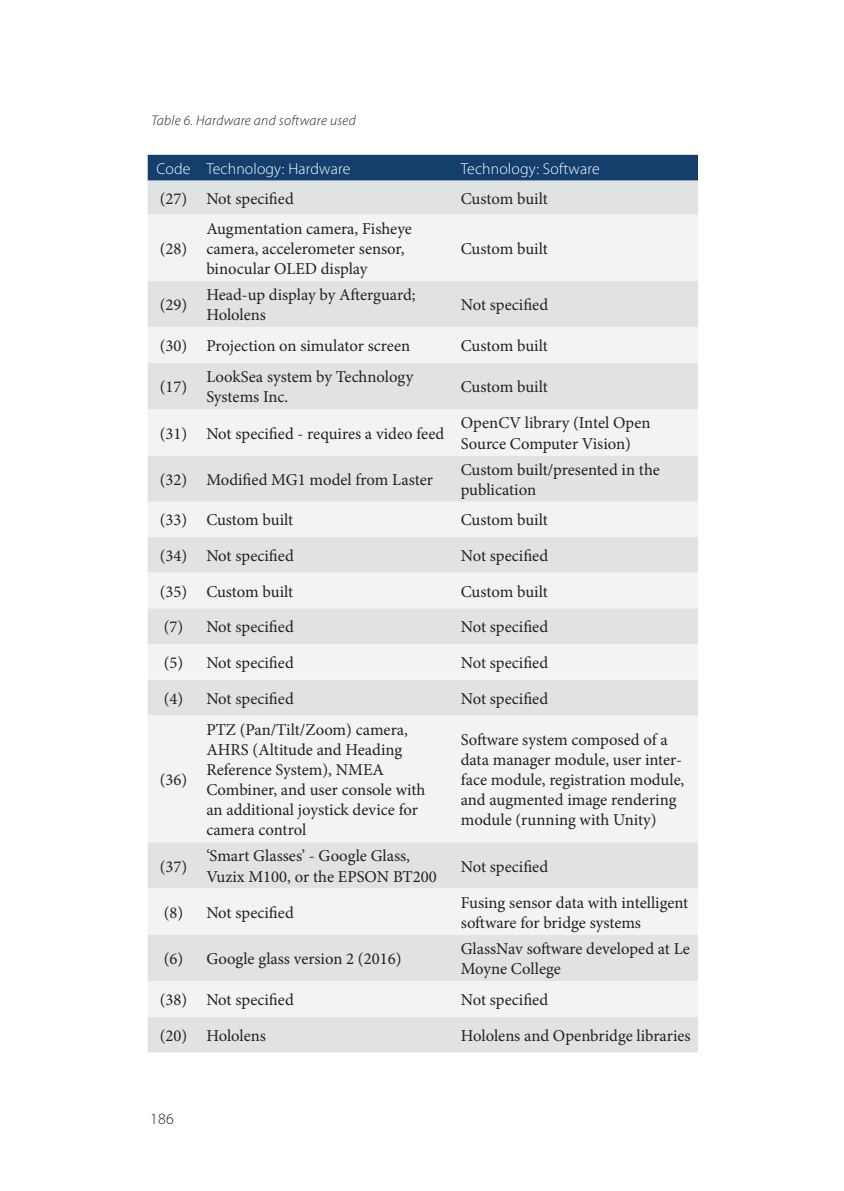
<style>
.page{position:relative;width:844px;height:1191px;background:#fff}
.page>*{position:absolute;margin:0;border:0;box-sizing:border-box;transform-origin:0 0}
.t1{font:16.62px/20.1px "Minion Pro";color:#231f20}
.t2{font:300 15.75px "Myriad Pro";letter-spacing:.01em;color:#fff}
.t3{font:300 15.75px "Myriad Pro";color:#231f20}
.t4{font:italic 300 14px "Myriad Pro";letter-spacing:.02em;color:#231f20}
</style>
<div class="page">
<div style="left:148px;top:155px;width:549px;height:26px;background:#143f6d"></div>
<div style="left:148px;top:181px;width:549px;height:871px;background:#e1e2e4"></div>
<svg style="left:148px;top:215px;width:549px;height:801px;fill:#f2f3f4"></svg>
<p class="t4" style="left:151px;top:113px;width:206px">Table 6. Hardware and software used</p>
<p class="t2" style="left:156px;top:160px;width:195px">Code Technology: Hardware</p>
<p class="t2" style="left:460px;top:160px;width:140px">Technology: Software</p>
<p class="t1" style="left:160px;top:188px;width:135px">(27) Not specified</p>
<p class="t1" style="left:460px;top:188px;width:88px">Custom built</p>
<p class="t1" style="left:160px;top:239px;width:29px">(28)</p>
<p class="t1" style="left:206px;top:218px;width:207px">Augmentation camera, Fisheye camera, accelerometer sensor, binocular OLED display</p>
<p class="t1" style="left:460px;top:239px;width:88px">Custom built</p>
<p class="t1" style="left:160px;top:295px;width:29px">(29)</p>
<p class="t1" style="left:206px;top:285px;width:211px">Head-up display by Afterguard;<br>Hololens</p>
<p class="t1" style="left:460px;top:295px;width:89px">Not specified</p>
<p class="t1" style="left:160px;top:336px;width:252px">(30) Projection on simulator screen</p>
<p class="t1" style="left:460px;top:336px;width:88px">Custom built</p>
<p class="t1" style="left:160px;top:377px;width:29px">(17)</p>
<p class="t1" style="left:206px;top:367px;width:208px">LookSea system by Technology<br>Systems Inc.</p>
<p class="t1" style="left:460px;top:377px;width:88px">Custom built</p>
<p class="t1" style="left:160px;top:423px;width:286px">(31) Not specified - requires a video feed</p>
<p class="t1" style="left:460px;top:413px;width:191px">OpenCV library (Intel Open<br>Source Computer Vision)</p>
<p class="t1" style="left:160px;top:469px;width:274px">(32) Modified MG1 model from Laster</p>
<p class="t1" style="left:460px;top:459px;width:201px">Custom built/presented in the publication</p>
<p class="t1" style="left:160px;top:510px;width:135px">(33) Custom built</p>
<p class="t1" style="left:460px;top:510px;width:88px">Custom built</p>
<p class="t1" style="left:160px;top:545px;width:135px">(34) Not specified</p>
<p class="t1" style="left:460px;top:545px;width:89px">Not specified</p>
<p class="t1" style="left:160px;top:581px;width:135px">(35) Custom built</p>
<p class="t1" style="left:460px;top:581px;width:88px">Custom built</p>
<p class="t1" style="left:164px;top:617px;width:131px">(7) Not specified</p>
<p class="t1" style="left:460px;top:617px;width:89px">Not specified</p>
<p class="t1" style="left:164px;top:652px;width:131px">(5) Not specified</p>
<p class="t1" style="left:460px;top:652px;width:89px">Not specified</p>
<p class="t1" style="left:164px;top:688px;width:131px">(4) Not specified</p>
<p class="t1" style="left:460px;top:688px;width:89px">Not specified</p>
<p class="t1" style="left:160px;top:769px;width:29px">(36)</p>
<p class="t1" style="left:206px;top:719px;width:220px">PTZ (Pan/Tilt/Zoom) camera,<br>AHRS (Altitude and Heading<br>Reference System), NMEA<br>Combiner, and user console with an additional joystick device for camera control</p>
<p class="t1" style="left:460px;top:729px;width:225px">Software system composed of a data manager module, user inter&shy;face module, registration module, and augmented image rendering module (running with Unity)</p>
<p class="t1" style="left:160px;top:856px;width:29px">(37)</p>
<p class="t1" style="left:206px;top:846px;width:232px">‘Smart Glasses’ - Google Glass,<br>Vuzix M100, or the EPSON BT200</p>
<p class="t1" style="left:460px;top:856px;width:89px">Not specified</p>
<p class="t1" style="left:164px;top:902px;width:131px">(8) Not specified</p>
<p class="t1" style="left:460px;top:892px;width:229px">Fusing sensor data with intelligent software for bridge systems</p>
<p class="t1" style="left:164px;top:948px;width:239px">(6) Google glass version 2 (2016)</p>
<p class="t1" style="left:460px;top:938px;width:231px">GlassNav software developed at Le<br>Moyne College</p>
<p class="t1" style="left:160px;top:989px;width:135px">(38) Not specified</p>
<p class="t1" style="left:460px;top:989px;width:89px">Not specified</p>
<p class="t1" style="left:160px;top:1025px;width:108px">(20) Hololens</p>
<p class="t1" style="left:460px;top:1025px;width:231px">Hololens and Openbridge libraries</p>
<p class="t3" style="left:150px;top:1110px;width:25px">186</p>
</div>
